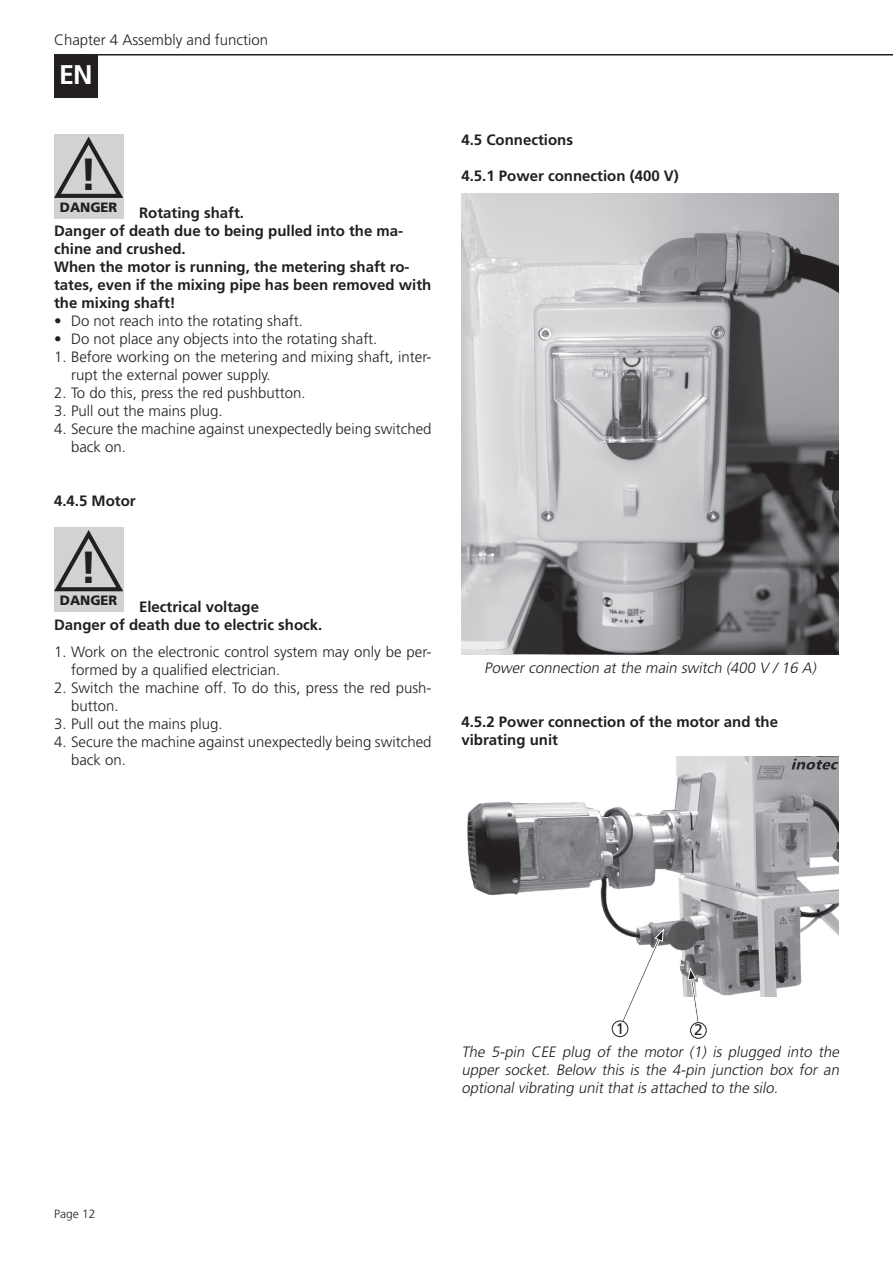
<style>
.page{position:relative;width:893px;height:1263px;background:#fff}
.page>*{position:absolute;margin:0;border:0;box-sizing:border-box;transform-origin:0 0}
.t1{font:700 45px "Frutiger LT Std";color:#231f20}
.t2{font:700 27px "Frutiger LT Std";color:#fff}
.t3{font:15.45px "Frutiger LT Std";color:#231f20}
.t4{font:300 15px/18px "Frutiger LT Std";color:#231f20}
.t5{font:700 15px/18px "Frutiger LT Std";color:#231f20}
.t6{font:italic 300 15px/18px "Frutiger LT Std";color:#231f20;text-align:justify}
.t7{font:900 13.5px "Frutiger LT Std";color:#231f20}
.t8{font:300 12px "Frutiger LT Std";color:#231f20}
</style>
<div class="page">
<hr style="left:54px;top:54px;width:839px;height:2px;background:#231f20">
<div style="left:56px;top:56px;width:41px;height:41px;background:#231f20"></div>
<div style="left:54px;top:54px;width:44px;height:44px;border:3px solid #231f20"></div>
<div style="left:54px;top:134px;width:69px;height:84px;background:#d1d2d4"></div>
<svg style="left:54px;top:134px;width:70px;height:67px"></svg>
<div style="left:54px;top:527px;width:69px;height:85px;background:#d1d2d4"></div>
<svg style="left:54px;top:527px;width:70px;height:68px"></svg>
<img style="left:461px;top:193px;width:378px;height:462px">
<img style="left:467px;top:757px;width:372px;height:240px">
<svg style="left:621px;top:928px;width:43px;height:95px"></svg>
<div style="left:612px;top:1020px;width:16px;height:17px;border:1px solid #231f20;border-radius:50%"></div>
<svg style="left:687px;top:966px;width:13px;height:58px"></svg>
<div style="left:690px;top:1022px;width:17px;height:17px;border:1px solid #231f20;border-radius:50%"></div>
<p class="t4" style="left:54px;top:31px;width:216px">Chapter 4 Assembly and function</p>
<h2 class="t2" style="left:59px;top:58px;width:35px">EN</h2>
<h1 class="t1" style="left:80px;top:148px;width:19px">!</h1>
<p class="t7" style="left:60px;top:199px;width:59px">DANGER</p>
<p class="t5" style="left:54px;top:204px;width:379px;text-indent:85px">Rotating shaft.<br>Danger of death due to being pulled into the ma&shy;chine and crushed.<br>When the motor is running, the metering shaft ro&shy;tates, even if the mixing pipe has been removed with the mixing shaft!</p>
<p class="t4" style="left:54px;top:312px;width:251px">• Do not reach into the rotating shaft.</p>
<p class="t4" style="left:54px;top:330px;width:325px">• Do not place any objects into the rotating shaft.</p>
<p class="t4" style="left:71px;top:348px;width:362px;text-indent:-17px">1. Before working on the metering and mixing shaft, inter&shy;rupt the external power supply.</p>
<p class="t4" style="left:54px;top:384px;width:253px">2. To do this, press the red pushbutton.</p>
<p class="t4" style="left:54px;top:402px;width:170px">3. Pull out the mains plug.</p>
<p class="t4" style="left:71px;top:420px;width:362px;text-indent:-17px">4. Secure the machine against unexpectedly being switched back on.</p>
<p class="t5" style="left:54px;top:492px;width:83px">4.4.5 Motor</p>
<h1 class="t1" style="left:80px;top:541px;width:19px">!</h1>
<p class="t7" style="left:60px;top:592px;width:59px">DANGER</p>
<p class="t5" style="left:54px;top:597px;width:270px;text-indent:85px">Electrical voltage<br>Danger of death due to electric shock.</p>
<p class="t4" style="left:71px;top:643px;width:362px;text-indent:-17px">1. Work on the electronic control system may only be per&shy;formed by a qualified electrician.</p>
<p class="t4" style="left:71px;top:679px;width:362px;text-indent:-17px">2. Switch the machine off. To do this, press the red push&shy;button.</p>
<p class="t4" style="left:54px;top:715px;width:170px">3. Pull out the mains plug.</p>
<p class="t4" style="left:71px;top:733px;width:362px;text-indent:-17px">4. Secure the machine against unexpectedly being switched back on.</p>
<p class="t5" style="left:461px;top:131px;width:113px">4.5 Connections</p>
<p class="t5" style="left:461px;top:167px;width:219px">4.5.1 Power connection (400 V)</p>
<p class="t6" style="left:484px;top:659px;width:336px">Power connection at the main switch (400 V / 16 A)</p>
<p class="t5" style="left:461px;top:713px;width:318px">4.5.2 Power connection of the motor and the vibrating unit</p>
<p class="t8" style="left:54px;top:1207px;width:43px">Page 12</p>
<p class="t3" style="left:616px;top:1019px;width:10px">1</p>
<p class="t3" style="left:694px;top:1021px;width:10px">2</p>
<p class="t6" style="left:461px;top:1043px;width:382px">The 5-pin CEE plug of the motor (1) is plugged into the upper socket. Below this is the 4-pin j unction box for an optional vibrating unit that is attached to the silo.</p>
</div>
